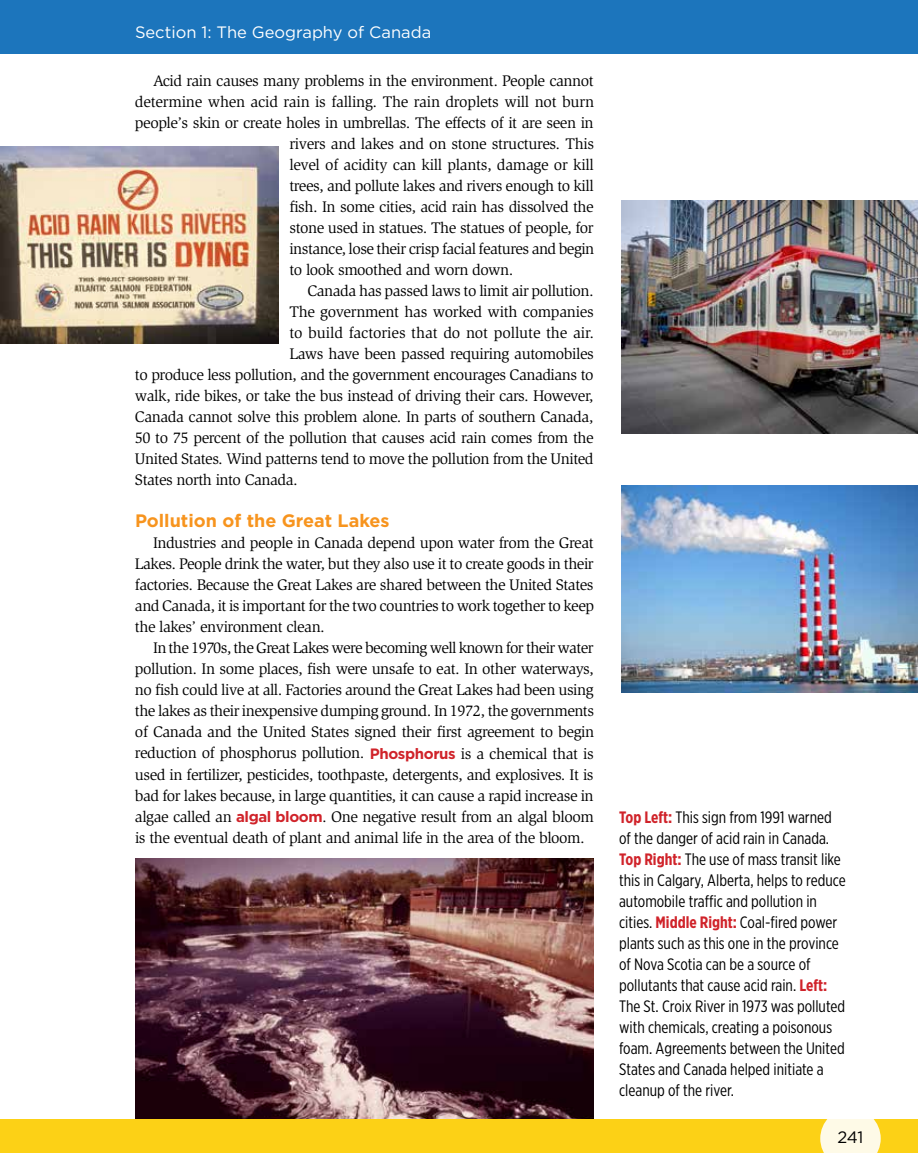
<style>
.page{position:relative;width:918px;height:1175px;background:#fff}
.page>*{position:absolute;margin:0;border:0;box-sizing:border-box;transform-origin:0 0}
.t1{font:700 18px "Gotham";color:#f7941e}
.t2{font:16.5px/21px "Gotham X Narrow";color:#000}
.t3{font:16.5px "Gotham";color:#fff}
.t4{font:16.5px "Gotham";color:#000}
.t5{font:15.75px/21px "Slimbach Std";letter-spacing:-.03em;color:#000;text-align:justify}
.t6{font:15.75px "Slimbach Std";letter-spacing:-.01em;color:#000}
.s1{font-family:"Gotham";font-weight:700;font-size:15px;color:#d0232a}
.s2{font-weight:700;color:#d0232a}
</style>
<div class="page">
<img style="left:621px;top:485px;width:297px;height:207px">
<img style="left:0;top:146px;width:279px;height:197px">
<img style="left:135px;top:858px;width:459px;height:261px">
<img style="left:621px;top:200px;width:297px;height:233px">
<div style="left:0;top:1119px;width:918px;height:33px;background:#fcd116"></div>
<div style="left:0;top:0;width:918px;height:54px;background:#1c75bc"></div>
<svg style="left:820px;top:1108px;width:61px;height:60px;fill:#fefae7"></svg>
<p class="t3" style="left:135px;top:22px;width:298px">Section 1: The Geography of Canada</p>
<p class="t5" style="left:153px;top:70px;width:442px">Acid rain causes many problems in the environment. People cannot</p>
<p class="t5" style="left:135px;top:91px;width:461px">determine when acid rain is falling. The rain droplets will not burn</p>
<p class="t5" style="left:135px;top:112px;width:460px">people’s skin or create holes in umbrellas. The effects of it are seen in</p>
<p class="t5" style="left:289px;top:133px;width:306px">rivers and lakes and on stone structures. This</p>
<p class="t5" style="left:289px;top:154px;width:306px">level of acidity can kill plants, damage or kill</p>
<p class="t5" style="left:289px;top:175px;width:306px">trees, and pollute lakes and rivers enough to kill</p>
<p class="t5" style="left:289px;top:196px;width:306px">fish. In some cities, acid rain has dissolved the</p>
<p class="t5" style="left:289px;top:217px;width:306px">stone used in statues. The statues of people, for</p>
<p class="t5" style="left:289px;top:238px;width:306px">instance, lose their crisp facial features and begin</p>
<p class="t5" style="left:289px;top:259px;width:225px">to look smoothed and worn down.</p>
<p class="t5" style="left:307px;top:280px;width:288px">Canada has passed laws to limit air pollution.</p>
<p class="t5" style="left:289px;top:301px;width:306px">The government has worked with companies</p>
<p class="t6" style="left:289px;top:323px;width:306px">to build factories that do not pollute the air.</p>
<p class="t5" style="left:289px;top:343px;width:306px">Laws have been passed requiring automobiles</p>
<p class="t5" style="left:135px;top:364px;width:460px">to produce less pollution, and the government encourages Canadians to</p>
<p class="t5" style="left:135px;top:385px;width:460px">walk, ride bikes, or take the bus instead of driving their cars. However,</p>
<p class="t5" style="left:135px;top:406px;width:460px">Canada cannot solve this problem alone. In parts of southern Canada,</p>
<p class="t5" style="left:135px;top:427px;width:460px">50 to 75 percent of the pollution that causes acid rain comes from the</p>
<p class="t5" style="left:135px;top:448px;width:460px">United States. Wind patterns tend to move the pollution from the United</p>
<p class="t5" style="left:135px;top:469px;width:164px">States north into Canada.</p>
<p class="t1" style="left:135px;top:509px;width:256px">Pollution of the Great Lakes</p>
<p class="t5" style="left:135px;top:533px;width:461px;text-indent:18px">Industries and people in Canada depend upon water from the Great Lakes. People drink the water, but they also use it to create goods in their factories. Because the Great Lakes are shared between the United States and Canada, it is important for the two countries to work together to keep the lakes’ environment clean.</p>
<p class="t5" style="left:135px;top:637px;width:461px;text-indent:18px">In the 1970s, the Great Lakes were becoming well known for their water pollution. In some places, fish were unsafe to eat. In other waterways, no fish could live at all. Factories around the Great Lakes had been using the lakes as their inexpensive dumping ground. In 1972, the governments of Canada and the United States signed their first agreement to begin reduction of phosphorus pollution. <span class="s1">Phosphorus</span> is a chemical that is used in fertilizer, pesticides, toothpaste, detergents, and explosives. It is bad for lakes because, in large quantities, it can cause a rapid increase in algae called an <span class="s1">algal bloom</span>. One negative result from an algal bloom is the eventual death of plant and animal life in the area of the bloom.</p>
<p class="t2" style="left:619px;top:806px;width:228px"><span class="s2">Top Left:</span> This sign from 1991 warned of the danger of acid rain in Canada.<br><span class="s2">Top Right:</span> The use of mass transit like this in Calgary, Alberta, helps to reduce automobile traffic and pollution in cities. <span class="s2">Middle Right:</span> Coal-fired power plants such as this one in the province of Nova Scotia can be a source of pollutants that cause acid rain. <span class="s2">Left:<br></span>The St. Croix River in 1973 was polluted with chemicals, creating a poisonous foam. Agreements between the United States and Canada helped initiate a cleanup of the river.</p>
<p class="t4" style="left:837px;top:1126px;width:28px">241</p>
</div>
